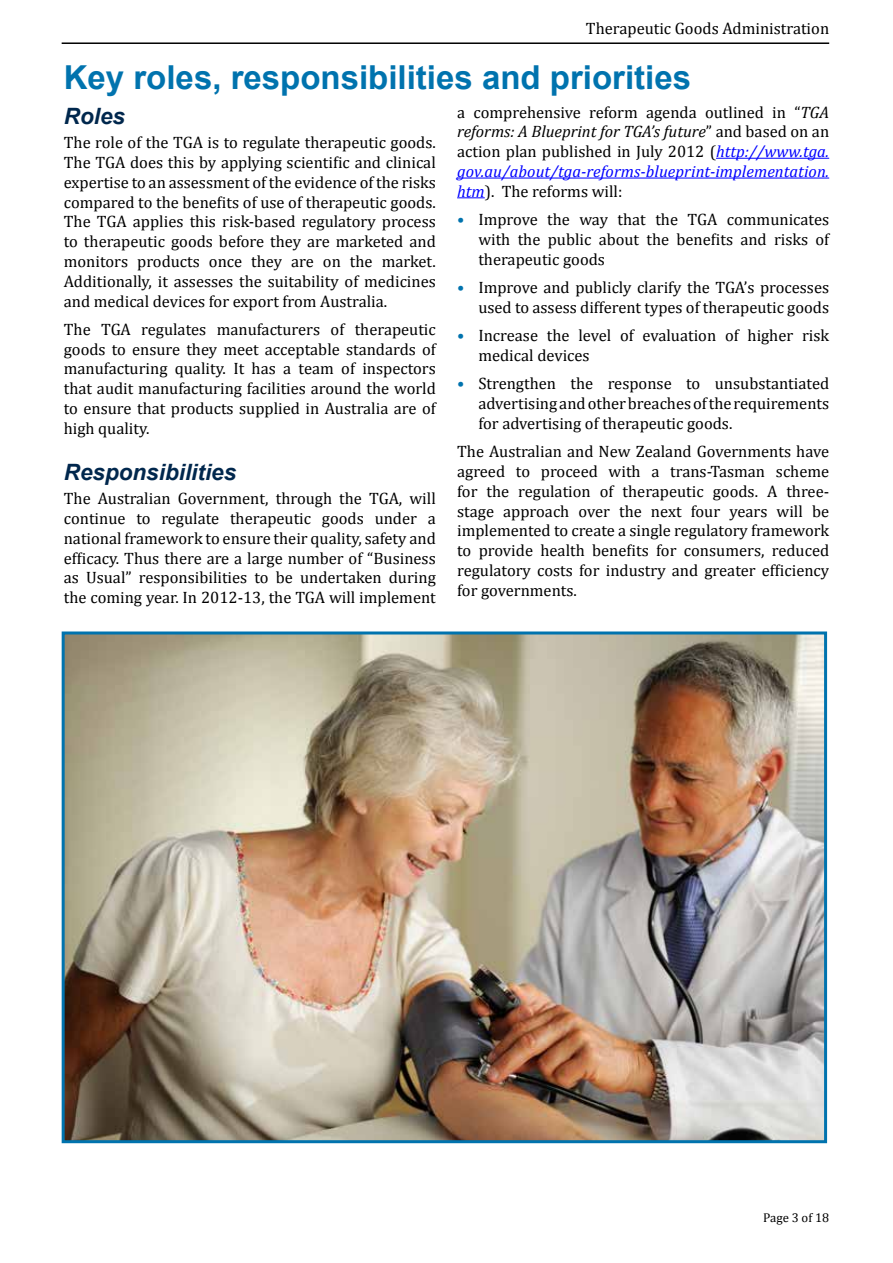
<style>
.page{position:relative;width:893px;height:1263px;background:#fff}
.page>*{position:absolute;margin:0;border:0;box-sizing:border-box;transform-origin:0 0}
.t1{font:700 33px "Arial";color:#0073ae}
.Subhead_2_Dark_Blue{font:italic 700 22.5px "Arial";color:#00274d}
.Body_text{font:16.5px/19.8px "Cambria";color:#000;text-align:justify}
.t2{font:12.75px "Cambria";color:#000}
.s1{font-style:italic}
.s2{font-style:italic;color:#00f}
.s3{color:#0073ae}
</style>
<div class="page">
<hr style="left:62px;top:42px;width:767px;height:2px;background:#000">
<hr style="left:716px;top:158px;width:113px;height:1px;background:#00f">
<hr style="left:457px;top:178px;width:372px;height:1px;background:#00f">
<svg style="left:457px;top:197px;width:28px;height:1px"></svg>
<img style="left:66px;top:635px;width:757px;height:504px">
<div style="left:62px;top:631px;width:765px;height:512px;border:3px solid #0073ae"></div>
<p class="Body_text" style="left:586px;top:19px;width:245px">Therapeutic Goods Administration</p>
<h3 class="t1" style="left:64px;top:56px;width:629px">Key roles, responsibilities and priorities</h3>
<h4 class="Subhead_2_Dark_Blue" style="left:64px;top:101px;width:63px">Roles</h4>
<p class="Body_text" style="left:64px;top:133px;width:374px">The role of the TGA is to regulate therapeutic goods.<br>The TGA does this by applying scientific and clinical expertise to an assessment of the evidence of the risks compared to the benefits of use of therapeutic goods.<br>The TGA applies this risk-based regulatory process to therapeutic goods before they are marketed and monitors products once they are on the market.<br>Additionally, it assesses the suitability of medicines and medical devices for export from Australia.</p>
<p class="Body_text" style="left:64px;top:319px;width:374px">The TGA regulates manufacturers of therapeutic goods to ensure they meet acceptable standards of manufacturing quality. It has a team of inspectors that audit manufacturing facilities around the world to ensure that products supplied in Australia are of high quality.</p>
<h4 class="Subhead_2_Dark_Blue" style="left:64px;top:457px;width:174px">Responsibilities</h4>
<p class="Body_text" style="left:64px;top:489px;width:374px">The Australian Government, through the TGA, will continue to regulate therapeutic goods under a national framework to ensure their quality, safety and efficacy. Thus there are a large number of “Business as Usual” responsibilities to be undertaken during the coming year. In 2012-13, the TGA will implement</p>
<p class="Body_text" style="left:457px;top:102px;width:374px">a comprehensive reform agenda outlined in “<span class="s1">TGA reforms: A Blueprint for TGA’s future</span>” and based on an action plan published in July 2012 (<span class="s2">http://www.tga. gov.au/about/tga-reforms-blueprint-implementation. htm</span>). The reforms will:</p>
<p class="Body_text" style="left:478px;top:210px;width:352px;text-indent:-21px"><span class="s3">•</span> Improve the way that the TGA communicates with the public about the benefits and risks of therapeutic goods</p>
<p class="Body_text" style="left:457px;top:277px;width:374px;text-align:right"><span class="s3">•</span> Improve and publicly clarify the TGA’s processes used to assess different types of therapeutic goods</p>
<p class="Body_text" style="left:478px;top:326px;width:352px;text-indent:-21px"><span class="s3">•</span> Increase the level of evaluation of higher risk medical devices</p>
<p class="Body_text" style="left:478px;top:374px;width:352px;text-indent:-21px"><span class="s3">•</span> Strengthen the response to unsubstantiated advertising and other breaches of the requirements for advertising of therapeutic goods.</p>
<p class="Body_text" style="left:457px;top:442px;width:374px">The Australian and New Zealand Governments have agreed to proceed with a trans-Tasman scheme for the regulation of therapeutic goods. A three&shy;stage approach over the next four years will be implemented to create a single regulatory framework to provide health benefits for consumers, reduced regulatory costs for industry and greater efficiency for governments.</p>
<p class="t2" style="left:763px;top:1210px;width:67px">Page 3 of 18</p>
</div>
